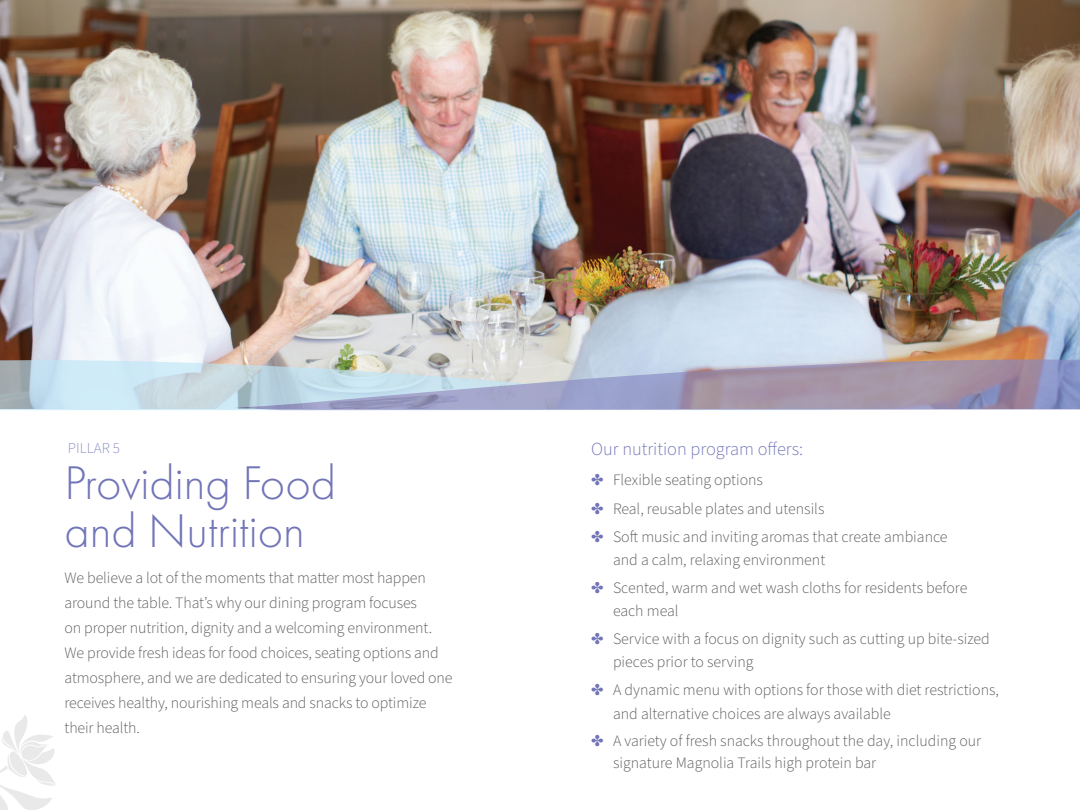
<style>
.page{position:relative;width:1080px;height:810px;background:#fff}
.page>*{position:absolute;margin:0;border:0;box-sizing:border-box;transform-origin:0 0}
.Headline{font:300 49px/47.6px "Futura PT";color:#7174b7}
.Paragraph_Style_1{font:300 18.38px "Source Sans Pro";color:#7174b7}
.regular{font:300 15.88px/25px "Source Sans Pro";letter-spacing:-.005em;color:#58585a}
.Paragraph_Style_1-2{font:300 15.88px "Source Sans Pro";color:#58585a}
.Headline-2{font:300 15px "Source Sans Pro";color:#878ac3}
.s1{color:#7174b7}
.s2{color:#57585a}
</style>
<div class="page">
<img style="left:0;top:0;width:1080px;height:360px">
<svg style="left:0;top:360px;width:234px;height:50px;background:#c6dbe5"></svg>
<svg style="left:234px;top:359px;width:846px;height:51px;background:#aeaec2"></svg>
<svg style="left:0;top:715px;width:55px;height:95px"></svg>
<p class="Headline-2" style="left:68px;top:438px;width:54px">PILLAR 5</p>
<p class="Paragraph_Style_1" style="left:591px;top:437px;width:213px">Our nutrition program offers:</p>
<p class="Paragraph_Style_1-2" style="left:591px;top:469px;width:173px"><span class="s1">✤</span> <span class="s2">Flexible</span> seating options</p>
<p class="regular" style="left:591px;top:497px;width:235px"><span class="s1">✤</span> Real, reusable plates and utensils</p>
<p class="regular" style="left:613px;top:525px;width:336px;line-height:23.8px;text-indent:-22px"><span class="s1">✤</span> Soft music and inviting aromas that create ambiance and a calm, relaxing environment</p>
<p class="regular" style="left:613px;top:576px;width:356px;line-height:23.8px;text-indent:-22px"><span class="s1">✤</span> Scented, warm and wet wash cloths for residents before each meal</p>
<p class="regular" style="left:613px;top:627px;width:378px;line-height:23.8px;text-indent:-22px"><span class="s1">✤</span> Service with a focus on dignity such as cutting up bite-sized pieces prior to serving</p>
<p class="regular" style="left:613px;top:678px;width:387px;line-height:23.8px;text-indent:-22px"><span class="s1">✤</span> A dynamic menu with options for those with diet restrictions, and alternative choices are always available</p>
<p class="regular" style="left:613px;top:730px;width:370px;line-height:22.5px;text-indent:-22px"><span class="s1">✤</span> A variety of fresh snacks throughout the day, including our signature Magnolia Trails high protein bar</p>
<p class="Headline" style="left:65px;top:460px;width:273px">Providing Food and Nutrition</p>
<p class="regular" style="left:65px;top:566px;width:390px">We believe a lot of the moments that matter most happen around the table. That’s why our dining program focuses<br>on proper nutrition, dignity and a welcoming environment.<br>We provide fresh ideas for food choices, seating options and atmosphere, and we are dedicated to ensuring your loved one receives healthy, nourishing meals and snacks to optimize their health.</p>
</div>
